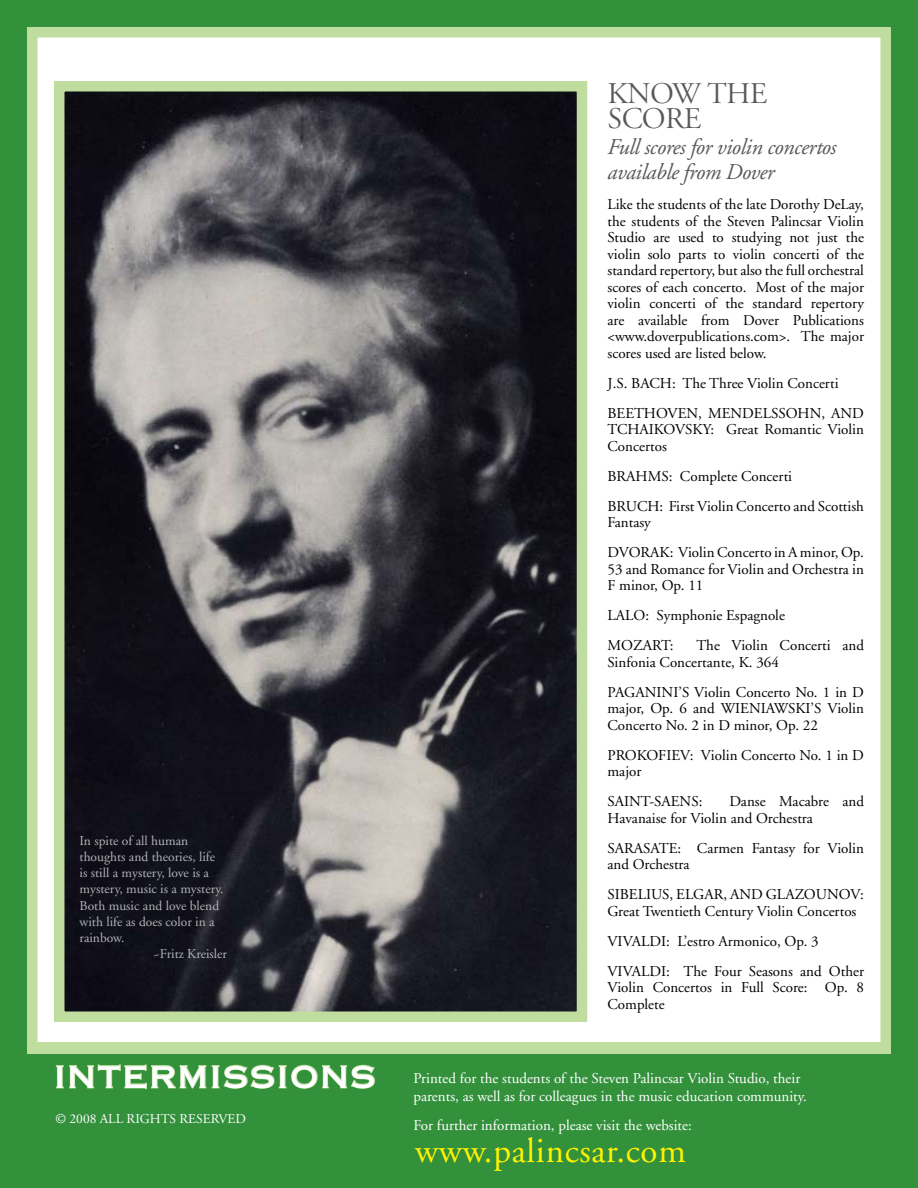
<style>
.page{position:relative;width:918px;height:1188px;background:#33913c}
.page>*{position:absolute;margin:0;border:0;box-sizing:border-box;transform-origin:0 0}
.t1{font:34.95px "Adobe Garamond";letter-spacing:.02em;color:#fff200}
.t2{font:30px "Copperplate Thirty One AB";letter-spacing:.06em;color:#fff}
.t3{font:30px/25.5px "Adobe Garamond Titling";letter-spacing:-.02em;color:#58595b}
.t4{font:italic 22.5px/25.5px "Adobe Garamond";letter-spacing:-.02em;color:#58595b}
.t5{font:15px/16.5px "Adobe Garamond";color:#000}
.t6{font:15px/18px "Adobe Garamond";color:#fff}
.t7{font:13.5px "Adobe Garamond";color:#b2b4b6}
.t8{font:13.5px "Adobe Garamond";color:#fff}
</style>
<div class="page">
<div style="left:27px;top:27px;width:864px;height:1134px;background:#fff;border:10px solid #bfdd9f"></div>
<div style="left:27px;top:1043px;width:864px;height:145px;background:#bfdd9f"></div>
<div style="left:0;top:1054px;width:918px;height:134px;background:#33913c"></div>
<svg style="left:55px;top:1064px;width:320px;height:26px"></svg>
<img style="left:65px;top:92px;width:511px;height:919px">
<div style="left:54px;top:81px;width:533px;height:941px;border:10px solid #bfdd9f"></div>
<p class="t7" style="left:80px;top:833px;width:110px">In spite of all human</p>
<p class="t7" style="left:80px;top:850px;width:137px">thoughts and theories, life</p>
<p class="t7" style="left:80px;top:866px;width:131px">is still a mystery, love is a</p>
<p class="t7" style="left:80px;top:882px;width:146px">mystery, music is a mystery.</p>
<p class="t7" style="left:80px;top:898px;width:141px">Both music and love blend</p>
<p class="t7" style="left:80px;top:914px;width:137px">with life as does color in a</p>
<p class="t7" style="left:80px;top:931px;width:46px">rainbow.</p>
<p class="t7" style="left:153px;top:947px;width:75px">~Fritz Kreisler</p>
<h2 class="t2" style="left:54px;top:1059px;width:323px">INTERMISSIONS</h2>
<p class="t8" style="left:56px;top:1112px;width:192px">© 2008 ALL RIGHTS RESERVED</p>
<h2 class="t3" style="left:608px;top:81px;width:160px">KNOW THE<br>SCORE</h2>
<h3 class="t4" style="left:608px;top:135px;width:231px">Full scores for violin concertos available from Dover</h3>
<p class="t5" style="left:608px;top:197px;width:258px;text-align:justify">Like the students of the late Dorothy DeLay, the students of the Steven Palincsar Violin Studio are used to studying not just the violin solo parts to violin concerti of the standard repertory, but also the full orchestral scores of each concerto. Most of the major violin concerti of the standard repertory are available from Dover Publications &lt;www.doverpublications.com&gt;. The major scores used are listed below.</p>
<p class="t5" style="left:608px;top:375px;width:45px">J.S. Bach</p>
<p class="t5" style="left:672px;top:375px;width:168px">: The Three Violin Concerti</p>
<p class="t5" style="left:608px;top:405px;width:21px">Beethoven</p>
<p class="t5" style="left:698px;top:405px;width:35px">, Mendelssohn</p>
<p class="t5" style="left:821px;top:405px;width:22px">, and</p>
<p class="t5" style="left:608px;top:422px;width:20px">Tchaikovsky</p>
<p class="t5" style="left:710px;top:422px;width:155px">: Great Romantic Violin</p>
<p class="t5" style="left:608px;top:432px;width:61px;line-height:30px">Concertos<br>Brahms</p>
<p class="t5" style="left:669px;top:468px;width:125px">: Complete Concerti</p>
<p class="t5" style="left:608px;top:498px;width:21px">Bruch</p>
<p class="t5" style="left:660px;top:498px;width:206px">: First Violin Concerto and Scottish</p>
<p class="t5" style="left:608px;top:508px;width:45px;line-height:30px">Fantasy<br>Dvorak</p>
<p class="t5" style="left:608px;top:545px;width:258px;text-align:justify;text-indent:62px">: Violin Concerto in A minor, Op.<br>53 and Romance for Violin and Orchestra in F minor, Op. 11</p>
<p class="t5" style="left:608px;top:608px;width:20px">Lalo</p>
<p class="t5" style="left:608px;top:601px;width:179px;line-height:30px;text-indent:38px">: Symphonie Espagnole<br>Mozart:</p>
<p class="t5" style="left:608px;top:638px;width:258px;text-indent:89px">The Violin Concerti and<br>Sinfonia Concertante, K. 364</p>
<p class="t5" style="left:608px;top:684px;width:18px">Paganini</p>
<p class="t5" style="left:608px;top:684px;width:258px;text-indent:71px">’s Violin Concerto No. 1 in D major, Op. 6 and Wieniawski</p>
<p class="t5" style="left:608px;top:701px;width:258px;text-indent:203px">’s Violin<br>Concerto No. 2 in D minor, Op. 22</p>
<p class="t5" style="left:608px;top:747px;width:19px">Prokofiev</p>
<p class="t5" style="left:690px;top:747px;width:176px">: Violin Concerto No. 1 in D</p>
<p class="t5" style="left:608px;top:757px;width:35px;line-height:30px">major<br>Saint</p>
<p class="t5" style="left:608px;top:794px;width:258px;text-indent:122px">Danse Macabre and<br>Havanaise for Violin and Orchestra</p>
<p class="t5" style="left:608px;top:840px;width:18px">Sarasate</p>
<p class="t5" style="left:649px;top:794px;width:23px">-Saens</p>
<p class="t5" style="left:699px;top:794px;width:5px">:</p>
<p class="t5" style="left:608px;top:840px;width:258px;text-indent:70px">: Carmen Fantasy for Violin and Orchestra</p>
<p class="t5" style="left:608px;top:887px;width:16px">Sibelius</p>
<p class="t5" style="left:670px;top:887px;width:27px">, Elgar</p>
<p class="t5" style="left:723px;top:887px;width:19px">, and</p>
<p class="t5" style="left:766px;top:887px;width:51px">Glazounov</p>
<p class="t5" style="left:860px;top:887px;width:5px">:</p>
<p class="t5" style="left:607px;top:897px;width:250px;line-height:30px">Great Twentieth Century Violin Concertos<br>Vivaldi</p>
<p class="t5" style="left:666px;top:933px;width:154px">: L’estro Armonico, Op. 3</p>
<p class="t5" style="left:607px;top:963px;width:258px;text-align:justify;text-indent:59px">: The Four Seasons and Other Violin Concertos in Full Score: Op. 8<br>Complete</p>
<p class="t5" style="left:607px;top:963px;width:20px">Vivaldi</p>
<p class="t6" style="left:413px;top:1070px;width:395px">Printed for the students of the Steven Palincsar Violin Studio, their parents, as well as for colleagues in the music education community.</p>
<p class="t6" style="left:413px;top:1117px;width:280px">For further information, please visit the website:</p>
<h1 class="t1" style="left:415px;top:1132px;width:272px">www.palincsar.com</h1>
</div>
